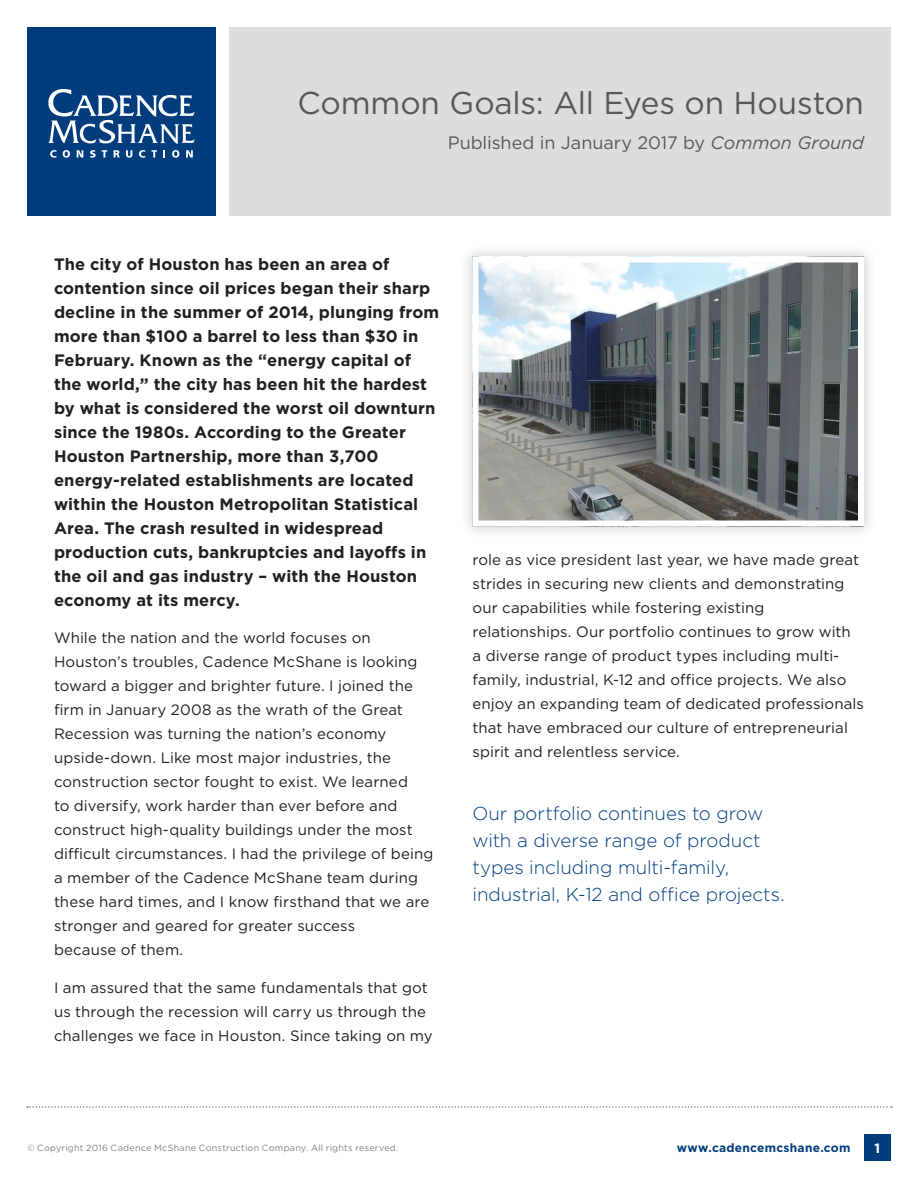
<style>
.page{position:relative;width:918px;height:1188px;background:#fff}
.page>*{position:absolute;margin:0;border:0;box-sizing:border-box;transform-origin:0 0}
.t1{font:31.5px "Gotham";letter-spacing:-.005em;color:#57585a}
.t2{font:300 18.75px/27px "Gotham";letter-spacing:-.005em;color:#013d7d}
.t3{font:18px "Gotham";letter-spacing:-.005em;color:#57585a}
.t4{font:700 16.5px/24px "Gotham";letter-spacing:.005em;color:#231f20}
.t5{font:15px/24px "Gotham";letter-spacing:.005em;color:#231f20}
.t6{font:700 13.5px "Gotham";color:#fff}
.t7{font:700 12px "Gotham";letter-spacing:.02em;color:#013d7d}
.t8{font:9px "Gotham";letter-spacing:.03em;color:#808285}
.s1{font-style:italic}
</style>
<div class="page">
<div style="left:864px;top:1134px;width:27px;height:27px;background:#013d7d"></div>
<svg style="left:27px;top:1106px;width:865px;height:2px"></svg>
<div style="left:27px;top:27px;width:189px;height:189px;background:#013d7d"></div>
<svg style="left:48px;top:89px;width:147px;height:55px"></svg>
<svg style="left:50px;top:150px;width:7px;height:8px"></svg>
<svg style="left:63px;top:150px;width:7px;height:8px"></svg>
<svg style="left:77px;top:150px;width:6px;height:8px"></svg>
<svg style="left:90px;top:150px;width:6px;height:8px"></svg>
<svg style="left:102px;top:150px;width:5px;height:8px"></svg>
<svg style="left:114px;top:150px;width:6px;height:8px"></svg>
<svg style="left:126px;top:150px;width:6px;height:8px"></svg>
<svg style="left:139px;top:150px;width:6px;height:8px"></svg>
<svg style="left:151px;top:150px;width:6px;height:8px"></svg>
<svg style="left:163px;top:150px;width:2px;height:8px"></svg>
<svg style="left:172px;top:150px;width:7px;height:8px"></svg>
<svg style="left:186px;top:150px;width:7px;height:8px"></svg>
<div style="left:230px;top:27px;width:661px;height:189px;background:#dcdddf"></div>
<div style="left:460px;top:244px;width:417px;height:295px;background:#231f20;opacity:.25"></div>
<img style="left:479px;top:263px;width:378px;height:256px">
<div style="left:472px;top:256px;width:392px;height:270px;border:6px solid #fff"></div>
<h1 class="t1" style="left:297px;top:83px;width:568px">Common Goals: All Eyes on Houston</h1>
<p class="t3" style="left:448px;top:131px;width:418px">Published in January 2017 by <span class="s1">Common Ground</span></p>
<p class="t4" style="left:54px;top:252px;width:387px">The city of Houston has been an area of contention since oil prices began their sharp decline in the summer of 2014, plunging from more than $100 a barrel to less than $30 in February. Known as the “energy capital of the world,” the city has been hit the hardest by what is considered the worst oil downturn since the 1980s. According to the Greater Houston Partnership, more than 3,700 energy-related establishments are located within the Houston Metropolitan Statistical Area. The crash resulted in widespread production cuts, bankruptcies and layoffs in the oil and gas industry – with the Houston economy at its mercy.</p>
<p class="t5" style="left:54px;top:626px;width:381px">While the nation and the world focuses on Houston’s troubles, Cadence McShane is looking toward a bigger and brighter future. I joined the firm in January 2008 as the wrath of the Great Recession was turning the nation’s economy upside-down. Like most major industries, the construction sector fought to exist. We learned<br>to diversify, work harder than ever before and construct high-quality buildings under the most difficult circumstances. I had the privilege of being a member of the Cadence McShane team during these hard times, and I know firsthand that we are stronger and geared for greater success<br>because of them.</p>
<p class="t5" style="left:54px;top:975px;width:380px">I am assured that the same fundamentals that got us through the recession will carry us through the challenges we face in Houston. Since taking on my</p>
<p class="t5" style="left:472px;top:548px;width:393px">role as vice president last year, we have made great strides in securing new clients and demonstrating our capabilities while fostering existing relationships. Our portfolio continues to grow with<br>a diverse range of product types including multi&shy;family, industrial, K-12 and office projects. We also enjoy an expanding team of dedicated professionals that have embraced our culture of entrepreneurial spirit and relentless service.</p>
<p class="t2" style="left:472px;top:800px;width:314px">Our portfolio continues to grow with a diverse range of product types including multi-family, industrial, K-12 and office projects.</p>
<p class="t8" style="left:27px;top:1142px;width:373px">© Copyright 2016 Cadence McShane Construction Company. All rights reserved.</p>
<p class="t7" style="left:677px;top:1140px;width:175px">www.cadencemcshane.com</p>
<p class="t6" style="left:875px;top:1139px;width:7px">1</p>
</div>
